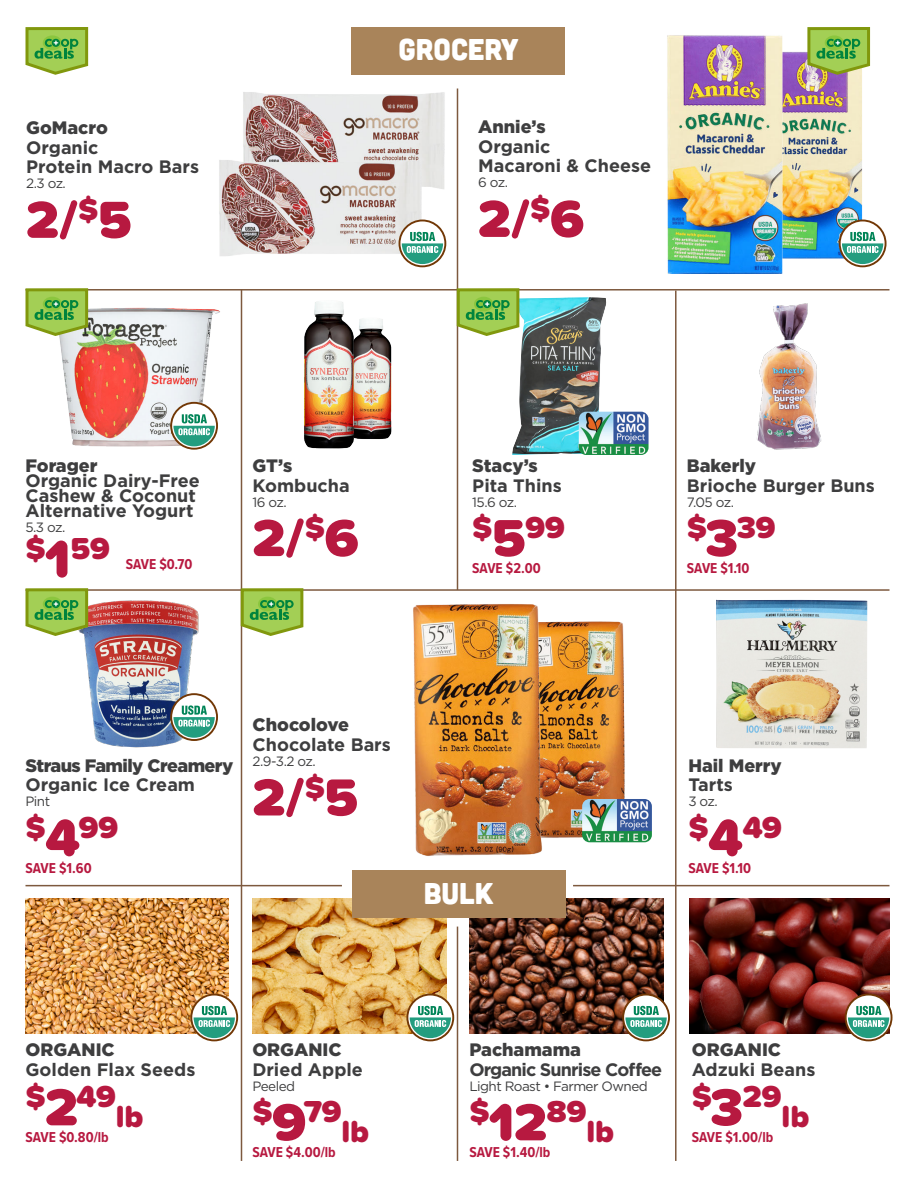
<style>
.page{position:relative;width:918px;height:1188px;background:#fff}
.page>*{position:absolute;margin:0;border:0;box-sizing:border-box;transform-origin:0 0}
.t1{font:900 54px "Proxima Soft";color:#b71940}
.t2{font:900 31.5px "Proxima Soft";color:#b71940}
.t3{font:30px "Cubano";color:#fff}
.t4{font:700 18px "Gotham";color:#3e3e3f}
.t5{font:900 18px "Gotham";color:#3e3e3f}
.t6{font:900 18px "Gotham";letter-spacing:-.03em;color:#3e3e3f}
.t7{font:700 18px "Gotham";letter-spacing:-.05em;color:#3e3e3f}
.t8{font:700 14.85px "Proxima Nova Cond";color:#b71940}
.t9{font:13.5px "Gotham";letter-spacing:-.04em;color:#3e3e3f}
.s1{font-family:"Proxima Soft";font-weight:900;font-size:54px}
.s2{font-size:54px}
</style>
<div class="page">
<hr style="left:241px;top:289px;width:1px;height:872px;background:#7d593e">
<hr style="left:457px;top:927px;width:1px;height:234px;background:#7d593e">
<hr style="left:457px;top:88px;width:1px;height:502px;background:#7d593e">
<hr style="left:675px;top:291px;width:2px;height:870px;background:#7d593e">
<hr style="left:26px;top:589px;width:864px;height:2px;background:#7d593e">
<hr style="left:26px;top:289px;width:864px;height:2px;background:#7d593e">
<img style="left:469px;top:899px;width:194px;height:135px">
<img style="left:26px;top:899px;width:203px;height:135px">
<img style="left:253px;top:899px;width:193px;height:135px">
<img style="left:690px;top:899px;width:200px;height:135px">
<hr style="left:26px;top:885px;width:316px;height:1px;background:#7d593e">
<hr style="left:573px;top:885px;width:317px;height:1px;background:#7d593e">
<img style="left:757px;top:303px;width:65px;height:147px">
<img style="left:787px;top:52px;width:80px;height:207px">
<img style="left:84px;top:600px;width:115px;height:148px">
<img style="left:357px;top:319px;width:35px;height:121px">
<img style="left:546px;top:621px;width:79px;height:217px">
<img style="left:243px;top:92px;width:202px;height:97px">
<svg style="left:839px;top:220px;width:48px;height:47px"></svg>
<svg style="left:170px;top:693px;width:48px;height:48px"></svg>
<img style="left:667px;top:35px;width:120px;height:239px">
<img style="left:219px;top:155px;width:209px;height:101px">
<img style="left:413px;top:604px;width:133px;height:252px">
<img style="left:304px;top:301px;width:53px;height:148px">
<svg style="left:399px;top:220px;width:47px;height:47px"></svg>
<img style="left:716px;top:600px;width:152px;height:148px">
<img style="left:512px;top:297px;width:95px;height:158px">
<img style="left:59px;top:307px;width:161px;height:140px">
<svg style="left:170px;top:402px;width:48px;height:48px"></svg>
<svg style="left:845px;top:994px;width:48px;height:47px"></svg>
<svg style="left:622px;top:994px;width:48px;height:47px"></svg>
<svg style="left:406px;top:994px;width:48px;height:47px"></svg>
<svg style="left:190px;top:994px;width:48px;height:47px"></svg>
<svg style="left:25px;top:27px;width:64px;height:48px;background:#92c058"></svg>
<svg style="left:25px;top:588px;width:65px;height:50px;background:#93be5d"></svg>
<svg style="left:239px;top:587px;width:66px;height:51px"></svg>
<svg style="left:455px;top:287px;width:66px;height:51px"></svg>
<svg style="left:25px;top:288px;width:65px;height:50px;background:#93bf5c"></svg>
<svg style="left:806px;top:27px;width:65px;height:49px;background:#90ba57"></svg>
<img style="left:579px;top:412px;width:70px;height:43px">
<img style="left:582px;top:799px;width:70px;height:43px">
<div style="left:351px;top:27px;width:213px;height:48px;background:#a9845a"></div>
<div style="left:352px;top:870px;width:214px;height:48px;background:#a9845a"></div>
<p class="t5" style="left:26px;top:116px;width:83px">GoMacro</p>
<p class="t4" style="left:26px;top:136px;width:74px">Organic</p>
<p class="t4" style="left:26px;top:155px;width:174px">Protein Macro Bars</p>
<p class="t9" style="left:26px;top:175px;width:41px">2.3 oz.</p>
<p class="t1" style="left:26px;top:178px;width:107px">2/<sup>$</sup>5</p>
<p class="t3" style="left:398px;top:31px;width:122px">GROCERY</p>
<p class="t5" style="left:478px;top:115px;width:69px">Annie’s</p>
<p class="t4" style="left:478px;top:135px;width:74px">Organic</p>
<p class="t4" style="left:478px;top:154px;width:175px">Macaroni &amp; Cheese</p>
<p class="t9" style="left:478px;top:174px;width:31px">6 oz.</p>
<p class="t1" style="left:478px;top:178px;width:107px">2/<sup>$</sup>6</p>
<p class="t5" style="left:26px;top:453px;width:74px">Forager</p>
<p class="t4" style="left:26px;top:469px;width:176px">Organic Dairy-Free</p>
<p class="t4" style="left:26px;top:484px;width:172px">Cashew &amp; Coconut</p>
<p class="t4" style="left:26px;top:499px;width:170px">Alternative Yogurt</p>
<p class="t9" style="left:26px;top:519px;width:41px">5.3 oz.</p>
<p class="t8" style="left:26px;top:553px;width:168px"><sup>$</sup><span class="s1">1</span><sup>59</sup> SAVE $0.70</p>
<p class="t5" style="left:253px;top:453px;width:41px">GT’s</p>
<p class="t4" style="left:253px;top:473px;width:99px">Kombucha</p>
<p class="t9" style="left:253px;top:493px;width:36px">16 oz.</p>
<p class="t1" style="left:253px;top:497px;width:107px">2/<sup>$</sup>6</p>
<p class="t5" style="left:472px;top:453px;width:67px">Stacy’s</p>
<p class="t4" style="left:472px;top:473px;width:91px">Pita Thins</p>
<p class="t9" style="left:472px;top:493px;width:46px">15.6 oz.</p>
<p class="t2" style="left:472px;top:503px;width:94px">$<span class="s2">5</span>99</p>
<p class="t8" style="left:472px;top:557px;width:70px">SAVE $2.00</p>
<p class="t5" style="left:687px;top:453px;width:71px">Bakerly</p>
<p class="t4" style="left:687px;top:473px;width:189px">Brioche Burger Buns</p>
<p class="t9" style="left:687px;top:493px;width:49px">7.05 oz.</p>
<p class="t2" style="left:687px;top:503px;width:90px">$<span class="s2">3</span>39</p>
<p class="t8" style="left:687px;top:557px;width:64px">SAVE $1.10</p>
<p class="t6" style="left:26px;top:753px;width:209px">Straus Family Creamery</p>
<p class="t4" style="left:26px;top:773px;width:171px">Organic Ice Cream</p>
<p class="t9" style="left:26px;top:793px;width:26px">Pint</p>
<p class="t2" style="left:26px;top:803px;width:94px">$<span class="s2">4</span>99</p>
<p class="t8" style="left:26px;top:857px;width:68px">SAVE $1.60</p>
<p class="t5" style="left:253px;top:713px;width:98px">Chocolove</p>
<p class="t4" style="left:253px;top:733px;width:140px">Chocolate Bars</p>
<p class="t9" style="left:253px;top:753px;width:65px">2.9-3.2 oz.</p>
<p class="t1" style="left:253px;top:756px;width:107px">2/<sup>$</sup>5</p>
<p class="t3" style="left:424px;top:874px;width:71px">BULK</p>
<p class="t5" style="left:688px;top:753px;width:95px">Hail Merry</p>
<p class="t4" style="left:688px;top:773px;width:46px">Tarts</p>
<p class="t9" style="left:688px;top:793px;width:31px">3 oz.</p>
<p class="t2" style="left:688px;top:803px;width:95px">$<span class="s2">4</span>49</p>
<p class="t8" style="left:688px;top:857px;width:64px">SAVE $1.10</p>
<p class="t5" style="left:26px;top:1038px;width:91px">ORGANIC</p>
<p class="t4" style="left:26px;top:1058px;width:171px">Golden Flax Seeds</p>
<p class="t2" style="left:26px;top:1073px;width:92px">$<span class="s2">2</span>49</p>
<p class="t2" style="left:116px;top:1092px;width:29px">lb</p>
<p class="t8" style="left:26px;top:1126px;width:85px">SAVE $0.80/lb</p>
<p class="t5" style="left:252px;top:1038px;width:91px">ORGANIC</p>
<p class="t4" style="left:252px;top:1058px;width:112px">Dried Apple</p>
<p class="t9" style="left:252px;top:1077px;width:44px">Peeled</p>
<p class="t2" style="left:252px;top:1088px;width:91px">$<span class="s2">9</span>79</p>
<p class="t2" style="left:341px;top:1107px;width:29px">lb</p>
<p class="t5" style="left:469px;top:1038px;width:113px">Pachamama</p>
<p class="t7" style="left:469px;top:1058px;width:194px">Organic Sunrise Coffee</p>
<p class="t9" style="left:469px;top:1077px;width:180px">Light Roast • Farmer Owned</p>
<p class="t2" style="left:469px;top:1088px;width:118px">$<span class="s2">12</span>89</p>
<p class="t2" style="left:586px;top:1107px;width:29px">lb</p>
<p class="t5" style="left:692px;top:1038px;width:91px">ORGANIC</p>
<p class="t4" style="left:692px;top:1058px;width:125px">Adzuki Beans</p>
<p class="t2" style="left:692px;top:1073px;width:91px">$<span class="s2">3</span>29</p>
<p class="t2" style="left:782px;top:1092px;width:29px">lb</p>
<p class="t8" style="left:692px;top:1126px;width:83px">SAVE $1.00/lb</p>
<p class="t8" style="left:252px;top:1141px;width:85px">SAVE $4.00/lb</p>
<p class="t8" style="left:469px;top:1141px;width:83px">SAVE $1.40/lb</p>
</div>
